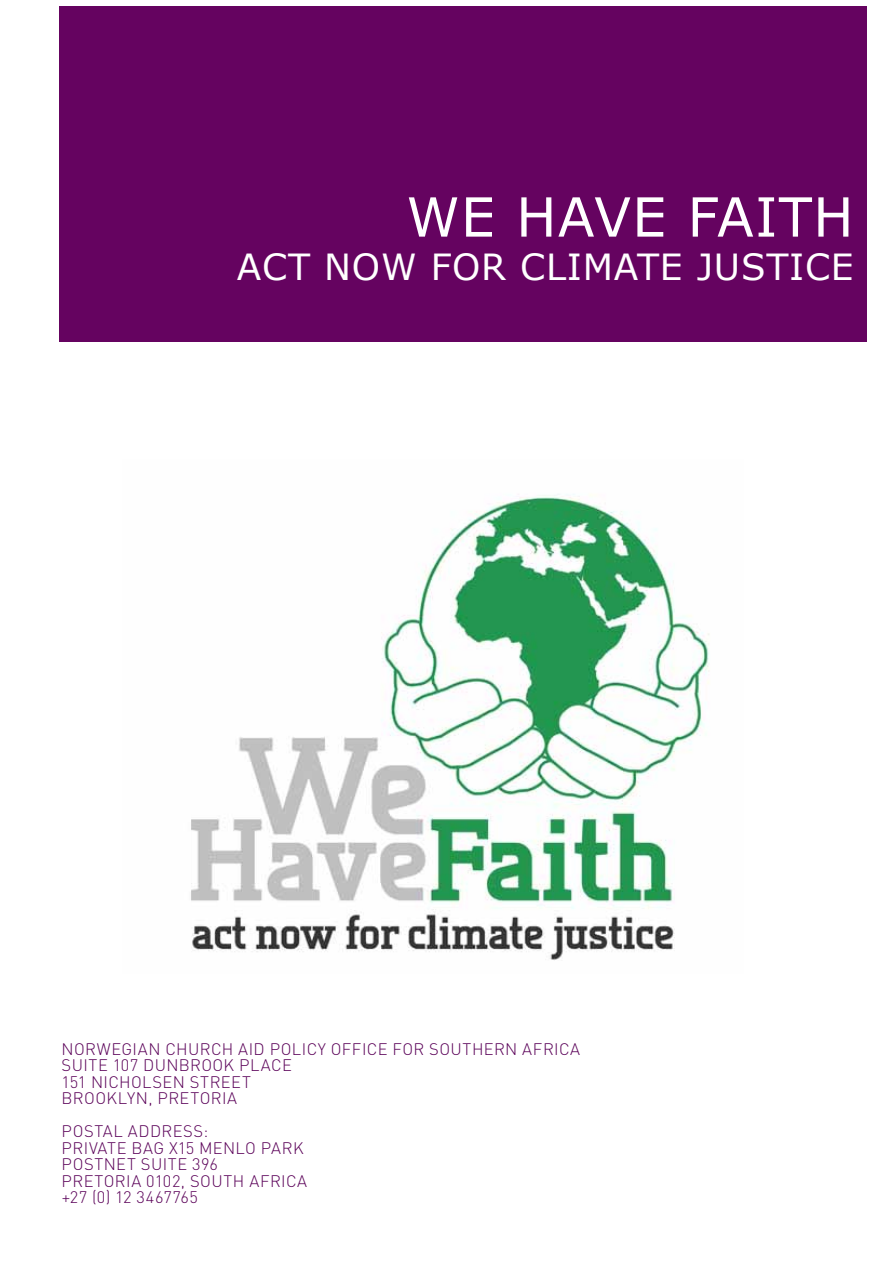
<style>
.page{position:relative;width:893px;height:1263px;background:#fff}
.page>*{position:absolute;margin:0;border:0;box-sizing:border-box;transform-origin:0 0}
.t1{font:54px "Verdana";letter-spacing:.02em;color:#fff}
.t2{font:36px "Verdana";letter-spacing:.02em;color:#fff}
.t3{font:300 16.5px "DIN";letter-spacing:.03em;color:#5a0058}
</style>
<div class="page">
<div style="left:59px;top:6px;width:808px;height:335px;background:#650360"></div>
<img style="left:191px;top:494px;width:518px;height:466px">
<h1 class="t1" style="left:406px;top:180px;width:449px">WE HAVE FAITH</h1>
<h2 class="t2" style="left:237px;top:242px;width:618px">ACT NOW FOR CLIMATE JU STICE</h2>
<p class="t3" style="left:62px;top:1037px;width:24px">NORWEGIAN</p>
<p class="t3" style="left:165px;top:1037px;width:23px">CHURCH</p>
<p class="t3" style="left:238px;top:1037px;width:53px">AID POLICY</p>
<p class="t3" style="left:331px;top:1037px;width:21px">OFFICE</p>
<p class="t3" style="left:392px;top:1037px;width:11px">FOR</p>
<p class="t3" style="left:429px;top:1037px;width:22px">SOUTHERN</p>
<p class="t3" style="left:522px;top:1037px;width:21px">AFRICA</p>
<p class="t3" style="left:62px;top:1054px;width:20px">SUITE</p>
<p class="t3" style="left:113px;top:1054px;width:55px">107 DUNBROOK</p>
<p class="t3" style="left:239px;top:1054px;width:22px">PLACE</p>
<p class="t3" style="left:62px;top:1070px;width:53px">151 NICHOLSEN</p>
<p class="t3" style="left:190px;top:1070px;width:22px">STREET</p>
<p class="t3" style="left:62px;top:1087px;width:23px">BROOKLYN</p>
<p class="t3" style="left:148px;top:1087px;width:31px">, PRETORIA</p>
<p class="t3" style="left:62px;top:1120px;width:22px">POSTAL</p>
<p class="t3" style="left:128px;top:1120px;width:22px">ADDRESS</p>
<p class="t3" style="left:203px;top:1120px;width:6px">:</p>
<p class="t3" style="left:62px;top:1136px;width:21px">PRIVATE</p>
<p class="t3" style="left:131px;top:1136px;width:93px">BAG X15 MENLO</p>
<p class="t3" style="left:261px;top:1136px;width:22px">PARK</p>
<p class="t3" style="left:62px;top:1153px;width:23px">POSTNET</p>
<p class="t3" style="left:141px;top:1153px;width:10px">SUITE</p>
<p class="t3" style="left:192px;top:1153px;width:27px">396</p>
<p class="t3" style="left:62px;top:1169px;width:22px">PRETORIA</p>
<p class="t3" style="left:146px;top:1169px;width:66px">0102, SOUTH</p>
<p class="t3" style="left:249px;top:1169px;width:21px">AFRICA</p>
<p class="t3" style="left:62px;top:1186px;width:138px">+27 (0) 12 3467765</p>
</div>
